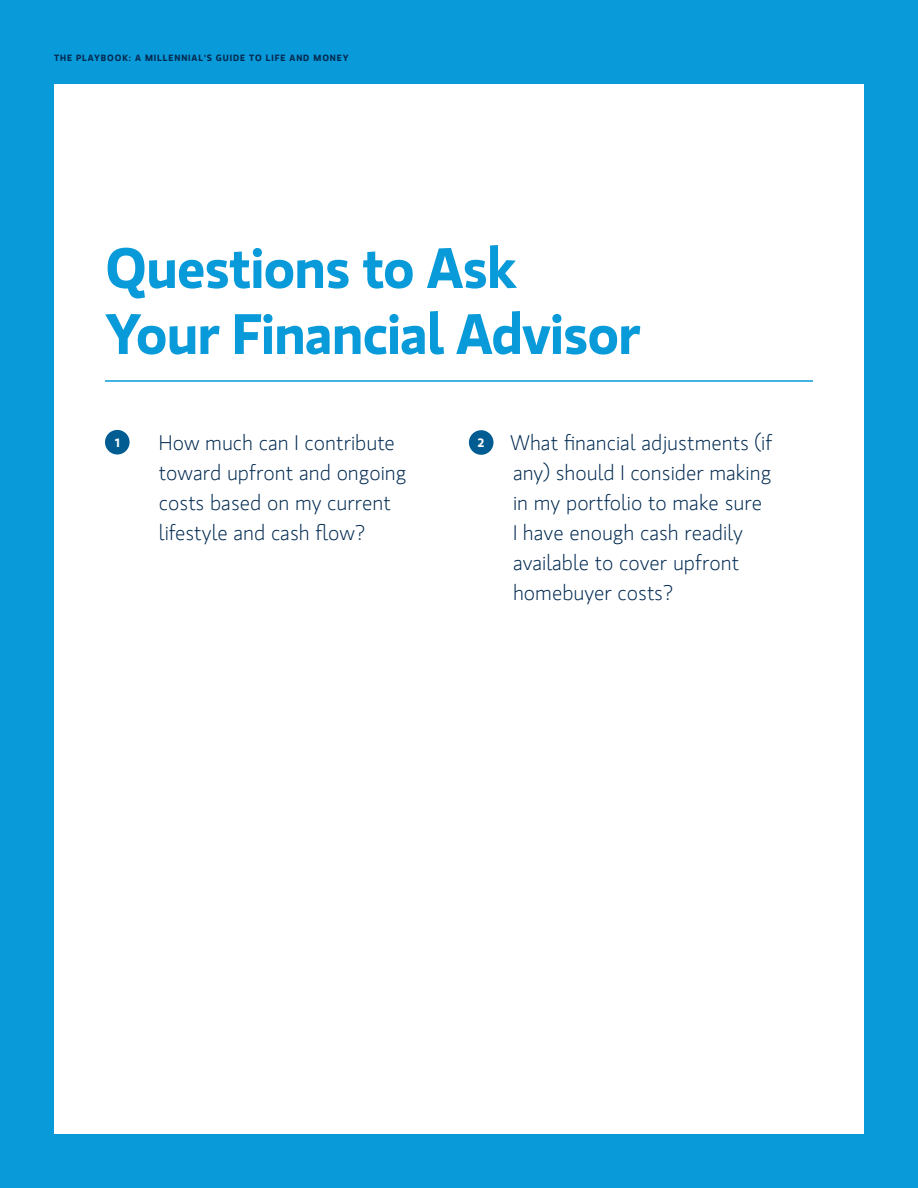
<style>
.page{position:relative;width:918px;height:1188px;background:#089ad9}
.page>*{position:absolute;margin:0;border:0;box-sizing:border-box;transform-origin:0 0}
.t1{font:700 56.7px/66px "MS Gloriola II Std";letter-spacing:-.02em;color:#089ad9}
.t2{font:300 21px/30px "MS Gloriola II Std";color:#002a51}
.t3{font:700 12px "MS Gloriola II Std";color:#fff}
.t4{font:700 9px "MS Gloriola II Std";letter-spacing:.1em;color:#002a51}
</style>
<div class="page">
<div style="left:54px;top:84px;width:810px;height:1050px;background:#fff"></div>
<hr style="left:105px;top:380px;width:708px;height:2px;background:#089ad9">
<div style="left:105px;top:430px;width:25px;height:24px;background:#005c91;border-radius:50%"></div>
<div style="left:469px;top:430px;width:24px;height:25px;background:#005c91;border-radius:50%"></div>
<p class="t4" style="left:54px;top:51px;width:296px">THE PLAYBOOK: A MILLENNIAL'S GUIDE TO LIFE AND MONEY</p>
<h1 class="t1" style="left:105px;top:233px;width:537px">Questions to Ask<br>Your Financial Advisor</h1>
<p class="t2" style="left:159px;top:427px;width:249px">How much can I contribute toward upfront and ongoing costs based on my current lifestyle and cash flow?</p>
<p class="t2" style="left:510px;top:427px;width:264px">What financial adjustments (if any) should I consider making in my portfolio to make sure<br>I have enough cash readily available to cover upfront homebuyer costs?</p>
<p class="t3" style="left:115px;top:434px;width:6px">1</p>
<p class="t3" style="left:478px;top:434px;width:8px">2</p>
</div>
